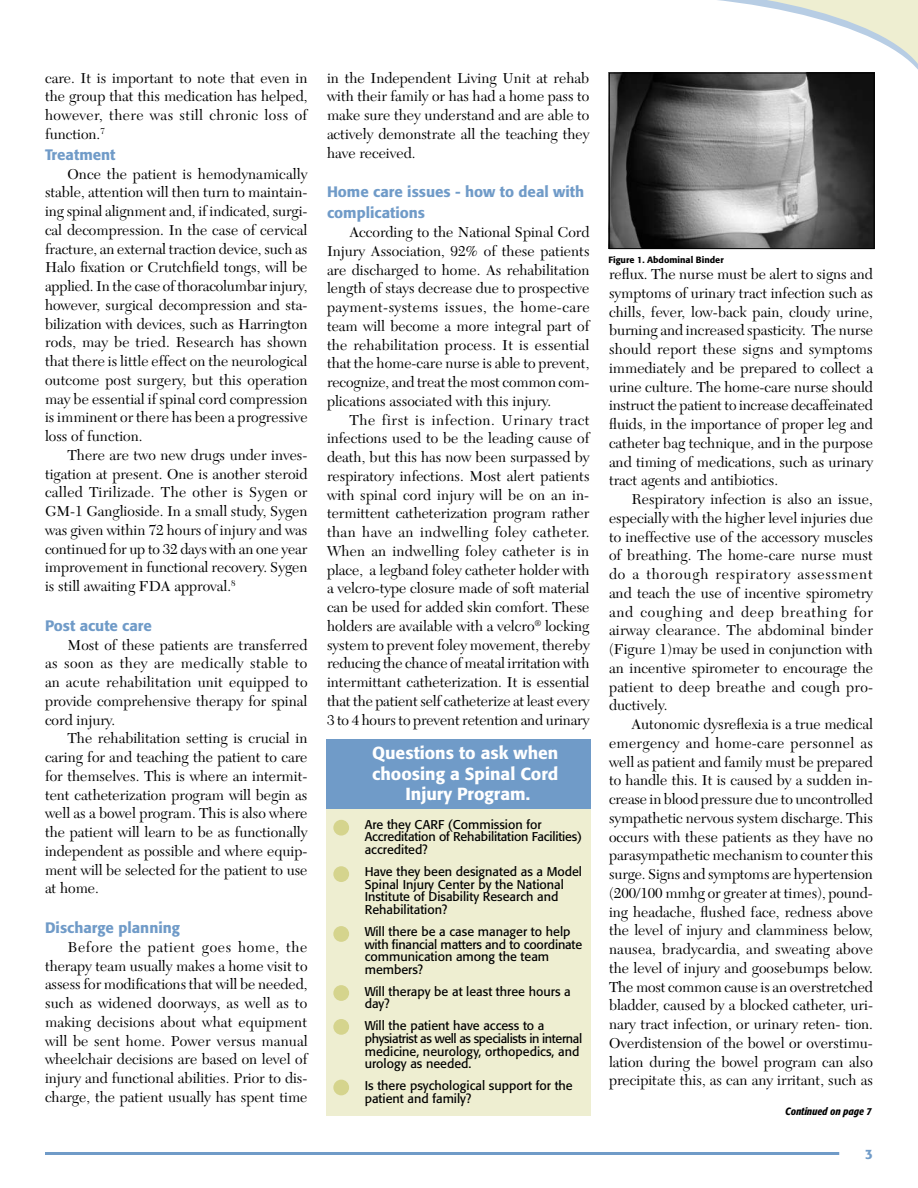
<style>
.page{position:relative;width:918px;height:1188px;background:#fff}
.page>*{position:absolute;margin:0;border:0;box-sizing:border-box;transform-origin:0 0}
.t1{font:500 17.25px/20.4px "Formata";color:#fff;text-align:center}
.t2{font:15px/18.8px "New Caledonia";color:#000;text-align:justify}
.t3{font:500 15px/21px "Formata";color:#709bc8}
.t4{font:500 13.5px "Formata";color:#709bc8}
.t5{font:12.6px/12.6px "Formata";color:#000}
.t6{font:italic 500 condensed 10.5px "Formata";color:#000}
.t7{font:500 9px "Formata";color:#000}
</style>
<div class="page">
<hr style="left:45px;top:1152px;width:794px;height:3px;background:#709bc8">
<svg style="left:608px;top:0;width:310px;height:201px"></svg>
<img style="left:611px;top:75px;width:261px;height:172px">
<div style="left:609px;top:73px;width:265px;height:176px;border:1px solid #000"></div>
<div style="left:327px;top:808px;width:264px;height:307px;background:#eeeed1"></div>
<div style="left:327px;top:739px;width:264px;height:70px;background:#709bc8"></div>
<div style="left:333px;top:820px;width:16px;height:16px;background:#d5d48d;border-radius:50%"></div>
<div style="left:333px;top:866px;width:16px;height:16px;background:#d5d48d;border-radius:50%"></div>
<div style="left:333px;top:926px;width:16px;height:16px;background:#d5d48d;border-radius:50%"></div>
<div style="left:333px;top:985px;width:16px;height:16px;background:#d5d48d;border-radius:50%"></div>
<div style="left:333px;top:1019px;width:16px;height:16px;background:#d5d48d;border-radius:50%"></div>
<div style="left:333px;top:1080px;width:16px;height:15px;background:#d5d48d;border-radius:50%"></div>
<p class="t2" style="left:45px;top:69px;width:264px">care. It is important to note that even in the group that this medication has helped, however, there was still chronic loss of function.<sup>7</sup></p>
<p class="t3" style="left:45px;top:144px;width:72px">Treatment</p>
<p class="t2" style="left:45px;top:165px;width:264px;text-indent:22px">Once the patient is hemodynamically stable, attention will then turn to maintain&shy;ing spinal alignment and, if indicated, surgi&shy;cal decompression. In the case of cervical fracture, an external traction device, such as Halo fixation or Crutchfield tongs, will be applied. In the case of thoracolumbar injury, however, surgical decompression and sta&shy;bilization with devices, such as Harrington rods, may be tried. Research has shown that there is little effect on the neurological outcome post surgery, but this operation may be essential if spinal cord compression is imminent or there has been a progressive loss of function.</p>
<p class="t2" style="left:45px;top:446px;width:264px;text-indent:22px">There are two new drugs under inves&shy;tigation at present. One is another steroid called Tirilizade. The other is Sygen or GM-1 Ganglioside. In a small study, Sygen was given within 72 hours of injury and was continued for up to 32 days with an one year improvement in functional recovery. Sygen is still awaiting FDA approval.<sup>8</sup></p>
<p class="t3" style="left:45px;top:615px;width:108px">Post acute care</p>
<p class="t2" style="left:45px;top:636px;width:264px;text-indent:22px">Most of these patients are transferred as soon as they are medically stable to an acute rehabilitation unit equipped to provide comprehensive therapy for spinal cord injury.</p>
<p class="t2" style="left:45px;top:729px;width:264px;text-indent:22px">The rehabilitation setting is crucial in caring for and teaching the patient to care for themselves. This is where an intermit&shy;tent catheterization program will begin as well as a bowel program. This is also where the patient will learn to be as functionally independent as possible and where equip&shy;ment will be selected for the patient to use at home.</p>
<p class="t3" style="left:45px;top:917px;width:136px">Discharge planning</p>
<p class="t2" style="left:45px;top:938px;width:264px;text-indent:22px">Before the patient goes home, the therapy team usually makes a home visit to assess for modifications that will be needed, such as widened doorways, as well as to making decisions about what equipment will be sent home. Power versus manual wheelchair decisions are based on level of injury and functional abilities. Prior to dis&shy;charge, the patient usually has spent time</p>
<p class="t2" style="left:327px;top:69px;width:264px">in the Independent Living Unit at rehab with their family or has had a home pass to make sure they understand and are able to actively demonstrate all the teaching they have received.</p>
<p class="t3" style="left:327px;top:181px;width:259px">Home care issues - how to deal with complications</p>
<p class="t2" style="left:327px;top:223px;width:264px;text-indent:22px">According to the National Spinal Cord Injury Association, 92% of these patients are discharged to home. As rehabilitation length of stays decrease due to prospective payment-systems issues, the home-care team will become a more integral part of the rehabilitation process. It is essential that the home-care nurse is able to prevent, recognize, and treat the most common com&shy;plications associated with this injury.</p>
<p class="t2" style="left:327px;top:411px;width:264px;text-indent:22px">The first is infection. Urinary tract infections used to be the leading cause of death, but this has now been surpassed by respiratory infections. Most alert patients with spinal cord injury will be on an in&shy;termittent catheterization program rather than have an indwelling foley catheter.<br>When an indwelling foley catheter is in place, a legband foley catheter holder with a velcro-type closure made of soft material can be used for added skin comfort. These holders are available with a velcro<sup>®</sup> locking system to prevent foley movement, thereby reducing the chance of meatal irritation with intermittant catheterization. It is essential that the patient self catheterize at least every 3 to 4 hours to prevent retention and urinary</p>
<p class="t1" style="left:372px;top:743px;width:188px">Questions to ask when choosing a Spinal Cord<br>Injury Program.</p>
<p class="t5" style="left:365px;top:818px;width:219px">Are they CARF (Commission for<br>Accreditation of Rehabilitation Facilities) accredited?</p>
<p class="t5" style="left:365px;top:865px;width:219px">Have they been designated as a Model<br>Spinal Injury Center by the National<br>Institute of Disability Research and<br>Rehabilitation?</p>
<p class="t5" style="left:365px;top:925px;width:219px">Will there be a case manager to help with financial matters and to coordinate communication among the team members?</p>
<p class="t5" style="left:365px;top:985px;width:208px">Will therapy be at least three hours a day?</p>
<p class="t5" style="left:365px;top:1020px;width:219px">Will the patient have access to a physiatrist as well as specialists in internal medicine, neurology, orthopedics, and urology as needed.</p>
<p class="t5" style="left:365px;top:1079px;width:210px">Is there psychological support for the patient and family?</p>
<p class="t7" style="left:608px;top:254px;width:117px">Figure 1. Abdominal Binder</p>
<p class="t2" style="left:609px;top:265px;width:266px">reflux. The nurse must be alert to signs and symptoms of urinary tract infection such as chills, fever, low-back pain, cloudy urine, burning and increased spasticity. The nurse should report these signs and symptoms immediately and be prepared to collect a urine culture. The home-care nurse should instruct the patient to increase decaffeinated fluids, in the importance of proper leg and catheter bag technique, and in the purpose and timing of medications, such as urinary tract agents and antibiotics.</p>
<p class="t2" style="left:609px;top:490px;width:266px;text-indent:22px">Respiratory infection is also an issue, especially with the higher level injuries due to ineffective use of the accessory muscles of breathing. The home-care nurse must do a thorough respiratory assessment and teach the use of incentive spirometry and coughing and deep breathing for airway clearance. The abdominal binder (Figure 1)may be used in conjunction with an incentive spirometer to encourage the patient to deep breathe and cough pro&shy;ductively.</p>
<p class="t2" style="left:609px;top:715px;width:266px;text-indent:22px">Autonomic dysreflexia is a true medical emergency and home-care personnel as well as patient and family must be prepared to handle this. It is caused by a sudden in&shy;crease in blood pressure due to uncontrolled sympathetic nervous system discharge. This occurs with these patients as they have no parasympathetic mechanism to counter this surge. Signs and symptoms are hypertension (200/100 mmhg or greater at times), pound&shy;ing headache, flushed face, redness above the level of injury and clamminess below, nausea, bradycardia, and sweating above the level of injury and goosebumps below.<br>The most common cause is an overstretched bladder, caused by a blocked catheter, uri&shy;nary tract infection, or urinary reten- tion.<br>Overdistension of the bowel or overstimu&shy;lation during the bowel program can also precipitate this, as can any irritant, such as</p>
<p class="t6" style="left:785px;top:1105px;width:88px">Continued on page 7</p>
<p class="t4" style="left:865px;top:1146px;width:9px">3</p>
</div>
